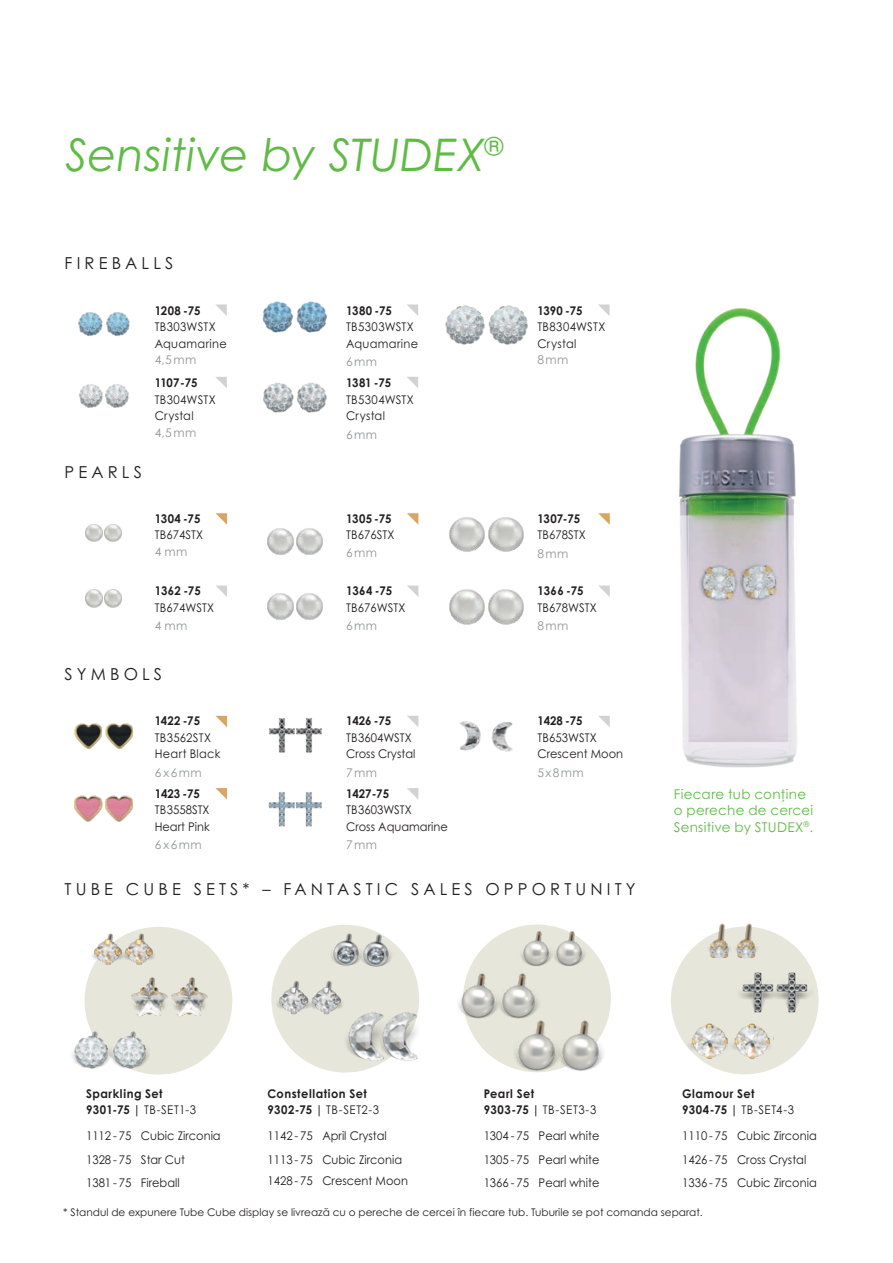
<style>
.page{position:relative;width:893px;height:1263px;background:#fff}
.page>*{position:absolute;margin:0;border:0;box-sizing:border-box;transform-origin:0 0}
.t1{font:italic 45px "Century Gothic Pro";color:#60bb46}
.t2{font:16.5px "Century Gothic Pro";letter-spacing:.25em;color:#231f20}
.t3{font:13.5px/16.5px "Century Gothic Pro";letter-spacing:.02em;color:#60bb46}
.t4{font:12px/23.1px "Century Gothic Pro";color:#231f20;scale:.95 1}
.t5{font:700 12px/16.5px "Century Gothic Pro";letter-spacing:.03em;color:#231f20;scale:.95 1}
.t6{font:12px/16.5px "Century Gothic Pro";letter-spacing:.025em;color:#231f20;scale:.95 1}
.t7{font:12px "Century Gothic Pro";letter-spacing:.125em;color:#939598}
.t8{font:12px/16.5px "Century Gothic Pro";letter-spacing:.02em;color:#231f20;scale:.95 1}
.t9{font:10.5px "Century Gothic Pro";color:#231f20}
.s1{font-weight:400}
</style>
<div class="page">
<img style="left:679px;top:308px;width:118px;height:460px">
<img style="left:85px;top:524px;width:37px;height:18px">
<svg style="left:215px;top:513px;width:12px;height:12px"></svg>
<img style="left:267px;top:528px;width:27px;height:27px">
<img style="left:296px;top:528px;width:27px;height:27px">
<svg style="left:407px;top:513px;width:11px;height:12px"></svg>
<img style="left:449px;top:517px;width:36px;height:35px">
<img style="left:488px;top:517px;width:36px;height:35px">
<svg style="left:598px;top:513px;width:12px;height:12px"></svg>
<img style="left:85px;top:589px;width:37px;height:18px">
<svg style="left:216px;top:585px;width:11px;height:12px"></svg>
<img style="left:267px;top:593px;width:27px;height:27px">
<img style="left:296px;top:593px;width:27px;height:27px">
<svg style="left:407px;top:585px;width:11px;height:12px"></svg>
<img style="left:449px;top:589px;width:36px;height:36px">
<img style="left:488px;top:589px;width:36px;height:36px">
<svg style="left:598px;top:585px;width:12px;height:12px"></svg>
<img style="left:78px;top:312px;width:52px;height:24px">
<svg style="left:215px;top:304px;width:12px;height:12px"></svg>
<img style="left:262px;top:301px;width:31px;height:32px">
<img style="left:296px;top:301px;width:31px;height:32px">
<svg style="left:407px;top:304px;width:11px;height:12px"></svg>
<img style="left:445px;top:305px;width:40px;height:40px">
<img style="left:488px;top:305px;width:40px;height:40px">
<svg style="left:598px;top:304px;width:11px;height:11px"></svg>
<img style="left:79px;top:384px;width:50px;height:24px">
<svg style="left:216px;top:377px;width:11px;height:11px"></svg>
<img style="left:263px;top:382px;width:64px;height:31px">
<svg style="left:407px;top:377px;width:11px;height:11px"></svg>
<img style="left:75px;top:723px;width:27px;height:27px">
<img style="left:106px;top:723px;width:27px;height:27px">
<svg style="left:216px;top:716px;width:11px;height:11px"></svg>
<img style="left:268px;top:718px;width:54px;height:35px">
<svg style="left:407px;top:716px;width:11px;height:11px"></svg>
<img style="left:460px;top:721px;width:53px;height:31px">
<svg style="left:599px;top:716px;width:11px;height:11px"></svg>
<img style="left:75px;top:795px;width:27px;height:27px">
<img style="left:105px;top:795px;width:28px;height:27px">
<svg style="left:215px;top:788px;width:12px;height:12px"></svg>
<img style="left:268px;top:792px;width:54px;height:35px">
<svg style="left:407px;top:788px;width:11px;height:11px"></svg>
<div style="left:671px;top:926px;width:148px;height:148px;background:#e7e6da;border-radius:50%"></div>
<div style="left:85px;top:927px;width:147px;height:147px;background:#e7e6da;border-radius:50%"></div>
<div style="left:271px;top:925px;width:148px;height:147px;background:#e7e6da;border-radius:50%"></div>
<div style="left:463px;top:924px;width:148px;height:148px;background:#e7e6da;border-radius:50%"></div>
<img style="left:366px;top:928px;width:28px;height:39px">
<img style="left:329px;top:925px;width:37px;height:41px">
<img style="left:515px;top:924px;width:33px;height:41px">
<img style="left:548px;top:925px;width:41px;height:41px">
<img style="left:276px;top:955px;width:33px;height:86px">
<img style="left:309px;top:954px;width:36px;height:61px">
<img style="left:458px;top:948px;width:38px;height:89px">
<img style="left:496px;top:948px;width:47px;height:69px">
<img style="left:344px;top:998px;width:34px;height:75px">
<img style="left:378px;top:1006px;width:41px;height:59px">
<img style="left:511px;top:998px;width:43px;height:74px">
<img style="left:554px;top:1020px;width:54px;height:51px">
<img style="left:72px;top:1003px;width:36px;height:66px">
<img style="left:108px;top:1036px;width:42px;height:38px">
<img style="left:778px;top:952px;width:35px;height:88px">
<img style="left:740px;top:984px;width:38px;height:56px">
<img style="left:128px;top:977px;width:80px;height:65px">
<img style="left:696px;top:923px;width:28px;height:35px">
<img style="left:724px;top:923px;width:39px;height:63px">
<img style="left:87px;top:933px;width:31px;height:48px">
<img style="left:118px;top:927px;width:37px;height:65px">
<img style="left:685px;top:1023px;width:42px;height:49px">
<img style="left:727px;top:1002px;width:46px;height:73px">
<h1 class="t1" style="left:66px;top:127px;width:440px">Sensitive by STUDEX<sup>®</sup></h1>
<h2 class="t2" style="left:65px;top:253px;width:110px">FIREBALLS</h2>
<p class="t5" style="left:155px;top:302px;width:50px">1208 -75</p>
<p class="t6" style="left:155px;top:319px;width:77px">TB303WSTX<br>Aquamarine</p>
<p class="t7" style="left:155px;top:353px;width:43px">4,5mm</p>
<h2 class="t2" style="left:65px;top:462px;width:79px">PEARLS</h2>
<p class="t5" style="left:155px;top:374px;width:46px">1107-75</p>
<p class="t8" style="left:155px;top:391px;width:66px">TB304WSTX<br>Crystal</p>
<p class="t7" style="left:155px;top:425px;width:43px">4,5mm</p>
<p class="t5" style="left:155px;top:510px;width:50px">1304 -75</p>
<p class="t4" style="left:155px;top:523px;width:52px">TB674STX</p>
<p class="t7" style="left:155px;top:544px;width:34px">4mm</p>
<p class="t5" style="left:155px;top:582px;width:50px">1362 -75</p>
<p class="t4" style="left:155px;top:596px;width:64px">TB674WSTX</p>
<p class="t7" style="left:155px;top:619px;width:34px">4 mm</p>
<h2 class="t2" style="left:65px;top:664px;width:99px">SYMBOLS</h2>
<p class="t5" style="left:155px;top:713px;width:49px">1422 -75</p>
<p class="t6" style="left:155px;top:729px;width:71px">TB3562STX<br>Heart Black</p>
<p class="t7" style="left:155px;top:765px;width:48px">6x6mm</p>
<p class="t5" style="left:155px;top:785px;width:49px">1423 -75</p>
<p class="t4" style="left:155px;top:801px;width:60px;line-height:16.5px">TB3558STX<br>Heart Pink</p>
<p class="t7" style="left:155px;top:838px;width:48px">6x6mm</p>
<p class="t5" style="left:346px;top:302px;width:50px">1380 -75</p>
<p class="t6" style="left:346px;top:319px;width:77px">TB5303WSTX<br>Aquamarine</p>
<p class="t7" style="left:346px;top:355px;width:33px">6mm</p>
<p class="t5" style="left:346px;top:374px;width:49px">1381 -75</p>
<p class="t6" style="left:346px;top:391px;width:73px">TB5304WSTX<br>Crystal</p>
<p class="t7" style="left:346px;top:427px;width:33px">6mm</p>
<p class="t5" style="left:346px;top:510px;width:49px">1305 -75</p>
<p class="t4" style="left:346px;top:523px;width:52px">TB676STX</p>
<p class="t7" style="left:346px;top:545px;width:33px">6mm</p>
<p class="t5" style="left:346px;top:582px;width:50px">1364 -75</p>
<p class="t4" style="left:346px;top:596px;width:64px">TB676WSTX</p>
<p class="t7" style="left:346px;top:619px;width:33px">6mm</p>
<p class="t5" style="left:346px;top:713px;width:49px">1426 -75</p>
<p class="t4" style="left:346px;top:729px;width:74px;line-height:16.5px">TB3604WSTX<br>Cross Crystal</p>
<p class="t7" style="left:346px;top:765px;width:33px">7mm</p>
<p class="t5" style="left:346px;top:785px;width:47px">1427-75</p>
<p class="t4" style="left:346px;top:801px;width:108px;line-height:16.5px">TB3603WSTX<br>Cross Aquamarine</p>
<p class="t7" style="left:346px;top:838px;width:33px">7mm</p>
<p class="t5" style="left:537px;top:302px;width:49px">1390 -75</p>
<p class="t6" style="left:537px;top:319px;width:73px">TB8304WSTX<br>Crystal</p>
<p class="t7" style="left:537px;top:353px;width:33px">8mm</p>
<p class="t5" style="left:537px;top:510px;width:46px">1307-75</p>
<p class="t4" style="left:537px;top:523px;width:52px">TB678STX</p>
<p class="t7" style="left:537px;top:546px;width:33px">8mm</p>
<p class="t5" style="left:537px;top:582px;width:50px">1366 -75</p>
<p class="t4" style="left:537px;top:596px;width:64px">TB678WSTX</p>
<p class="t7" style="left:537px;top:619px;width:33px">8mm</p>
<p class="t5" style="left:537px;top:713px;width:49px">1428 -75</p>
<p class="t4" style="left:537px;top:729px;width:92px;line-height:16.5px">TB653WSTX<br>Crescent Moon</p>
<p class="t7" style="left:537px;top:765px;width:48px">5x8mm</p>
<h2 class="t2" style="left:65px;top:879px;width:572px">TUBE CUBE SETS* – FANTASTIC SALES OPPORTUNITY</h2>
<p class="t3" style="left:674px;top:785px;width:141px">Fiecare tub conține o pereche de cercei<br>Sensitive by STUDEX<sup>®</sup>.</p>
<p class="t5" style="left:86px;top:1085px;width:118px">Sparkling Set<br>9301-75 | <span class="s1">TB-SET1-3</span></p>
<p class="t4" style="left:86px;top:1124px;width:143px">1112 - 75 Cubic Zirconia<br>1328 - 75 Star Cut<br>1381 - 75 Fireball</p>
<p class="t5" style="left:267px;top:1085px;width:119px">Constellation Set<br>9302-75 | <span class="s1">TB-SET2-3</span></p>
<p class="t4" style="left:267px;top:1124px;width:143px">1142 - 75 April Crystal<br>1113 - 75 Cubic Zirconia</p>
<p class="t4" style="left:267px;top:1168px;width:149px">1428 - 75 Crescent Moon</p>
<p class="t5" style="left:484px;top:1085px;width:120px">Pearl Set<br>9303-75 | <span class="s1">TB-SET3-3</span></p>
<p class="t4" style="left:484px;top:1124px;width:123px;text-align:justify">1304 - 75 Pearl white 1305 - 75 Pearl white 1366 - 75 Pearl white</p>
<p class="t5" style="left:682px;top:1085px;width:120px">Glamour Set<br>9304-75 | <span class="s1">TB-SET4-3</span></p>
<p class="t4" style="left:682px;top:1124px;width:143px">1110 - 75 Cubic Zirconia<br>1426 - 75 Cross Crystal<br>1336 - 75 Cubic Zirconia</p>
<p class="t9" style="left:63px;top:1206px;width:641px">* Standul de expunere Tube Cube display se livrează cu o pereche de cercei în fiecare tub. Tuburile se pot comanda separat.</p>
</div>
